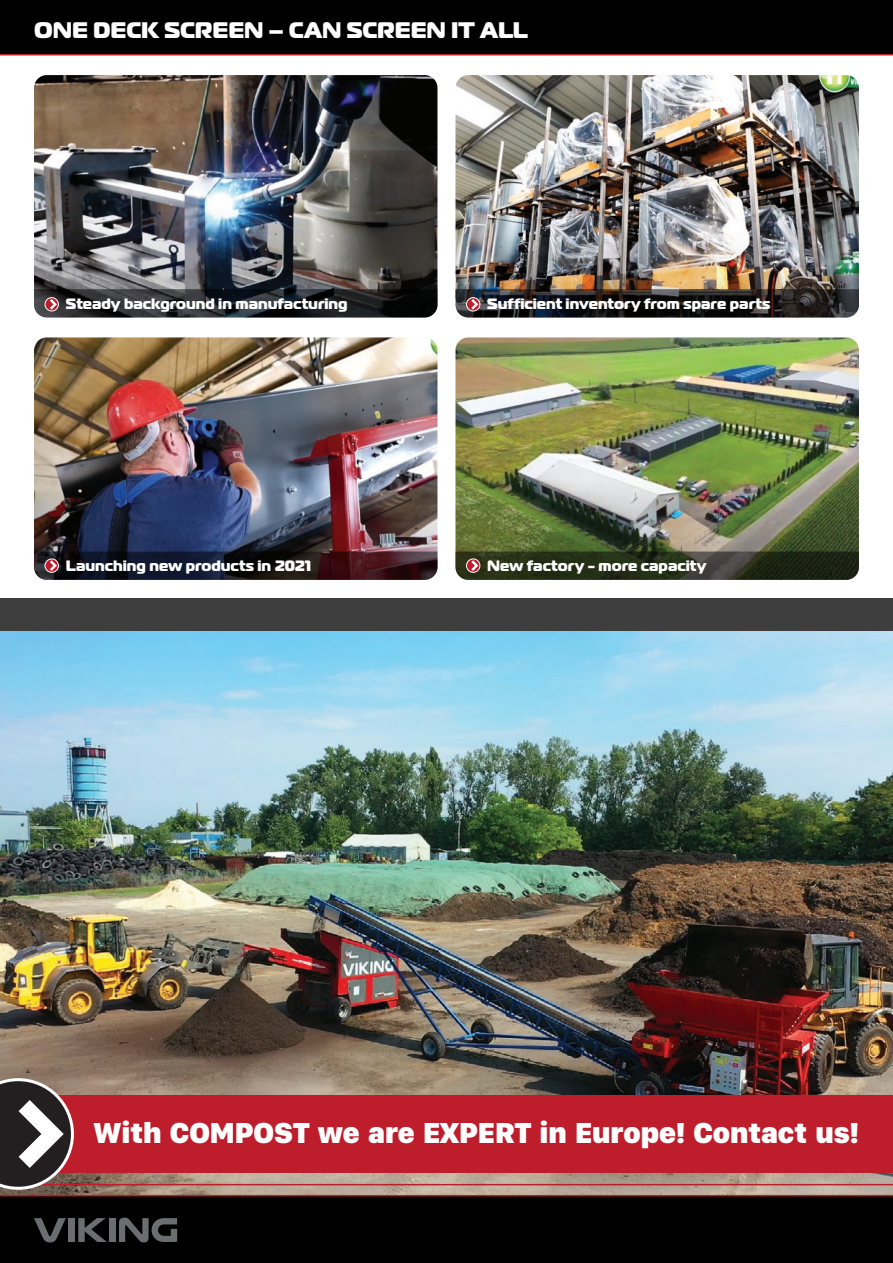
<style>
.page{position:relative;width:893px;height:1263px;background:#fff}
.page>*{position:absolute;margin:0;border:0;box-sizing:border-box;transform-origin:0 0}
.t1{font:900 30px "SF Compact Display";color:#fff}
.t2{font:800 22.5px "Magistral";color:#fff}
.t3{font:800 15px "Magistral";color:#fff}
</style>
<div class="page">
<div style="left:0;top:598px;width:893px;height:33px;background:#3e3e3f"></div>
<img style="left:0;top:631px;width:893px;height:564px">
<div style="left:0;top:1195px;width:893px;height:68px;background:#000"></div>
<hr style="left:0;top:1184px;width:893px;height:1px;background:#be1d2c">
<hr style="left:0;top:1195px;width:893px;height:1px;background:#be1d2c">
<div style="left:0;top:0;width:893px;height:54px;background:#000"></div>
<hr style="left:0;top:54px;width:893px;height:2px;background:#be1d2c">
<svg style="left:34px;top:1218px;width:32px;height:24px"></svg>
<div style="left:68px;top:1218px;width:7px;height:24px;background:#6c6d70"></div>
<svg style="left:78px;top:1218px;width:29px;height:24px"></svg>
<div style="left:109px;top:1218px;width:6px;height:24px;background:#6c6d70"></div>
<svg style="left:119px;top:1217px;width:58px;height:25px"></svg>
<img style="left:34px;top:337px;width:403px;height:214px">
<img style="left:455px;top:75px;width:404px;height:214px">
<img style="left:455px;top:337px;width:404px;height:214px">
<img style="left:34px;top:75px;width:403px;height:214px">
<svg style="left:34px;top:289px;width:403px;height:28px;background:#252629"></svg>
<div style="left:45px;top:297px;width:14px;height:14px;border:1px solid #fff;border-radius:50%"></div>
<svg style="left:34px;top:551px;width:403px;height:29px;background:#231822"></svg>
<div style="left:45px;top:558px;width:14px;height:15px;border:1px solid #fff;border-radius:50%"></div>
<svg style="left:455px;top:551px;width:404px;height:29px;background:#2d3320"></svg>
<div style="left:466px;top:558px;width:14px;height:15px;border:1px solid #fff;border-radius:50%"></div>
<svg style="left:455px;top:289px;width:404px;height:28px;background:#242223"></svg>
<div style="left:466px;top:297px;width:14px;height:14px;border:1px solid #fff;border-radius:50%"></div>
<div style="left:0;top:1095px;width:893px;height:77px;background:#be1d2c"></div>
<svg style="left:0;top:1078px;width:74px;height:112px;background:#675a5a"></svg>
<h2 class="t2" style="left:34px;top:15px;width:495px">ONE DECK SCREEN – CAN SCREEN IT ALL</h2>
<p class="t3" style="left:66px;top:294px;width:283px">Steady background in manufacturing</p>
<p class="t3" style="left:487px;top:294px;width:285px">Sufficient inventory from spare parts</p>
<p class="t3" style="left:66px;top:555px;width:247px">Launching new products in 2021</p>
<p class="t3" style="left:487px;top:555px;width:221px">New factory - more capacity</p>
<h1 class="t1" style="left:94px;top:1111px;width:767px">With COMPOST we are EXPERT in Europe! Contact us!</h1>
</div>
